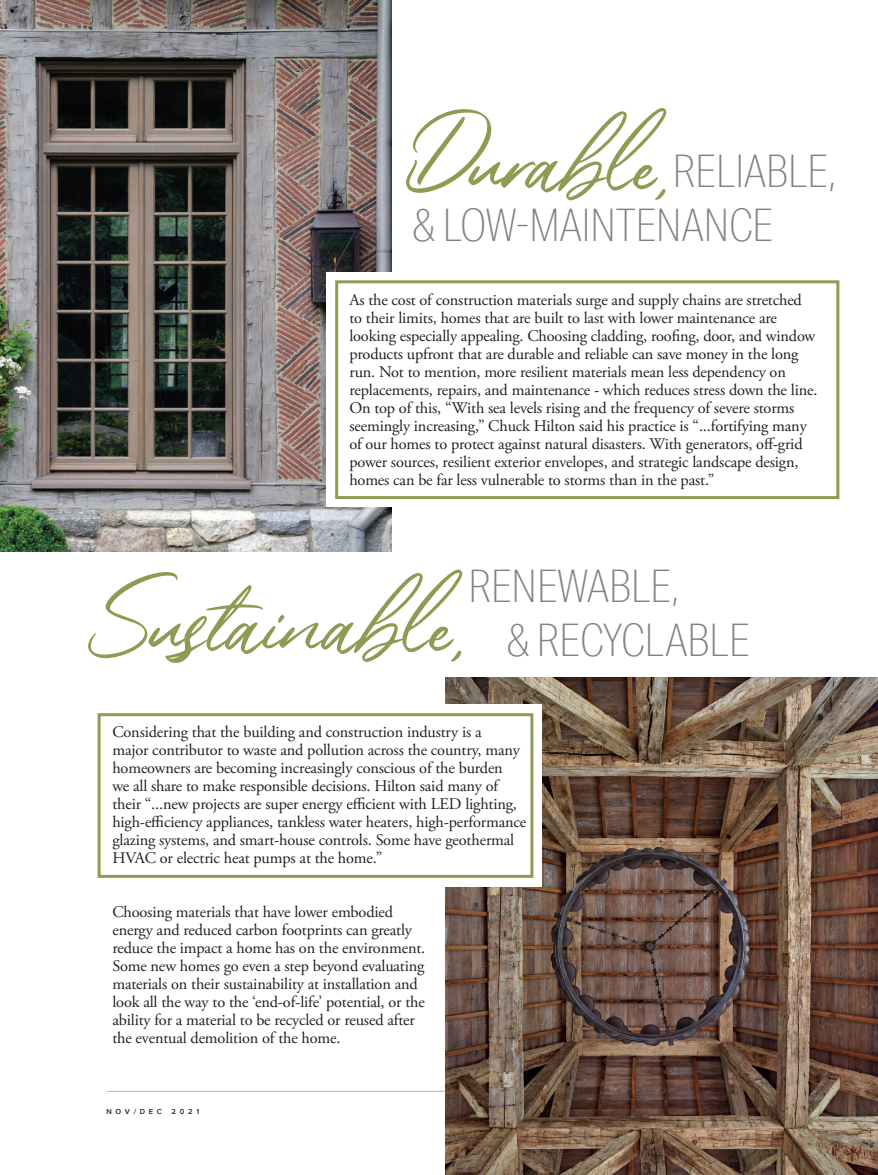
<style>
.page{position:relative;width:878px;height:1175px;background:#fff}
.page>*{position:absolute;margin:0;border:0;box-sizing:border-box;transform-origin:0 0}
.t1{font:90px "Rembank";color:#8e9b53}
.t2{font:100 45px "Aktiv Grotesk Cd";color:#808285}
.Big_Body{font:16.35px/18px "Adobe Garamond Pro";letter-spacing:-.01em;color:#231f20}
.t3{font:600 7.5px "Proxima Nova";letter-spacing:.5em;color:#231f20}
</style>
<div class="page">
<hr style="left:107px;top:1091px;width:685px;height:1px;background:#b2b3b7">
<img style="left:0;top:0;width:391px;height:551px">
<img style="left:445px;top:677px;width:433px;height:497px">
<div style="left:327px;top:273px;width:528px;height:234px;background:#fff"></div>
<div style="left:335px;top:280px;width:504px;height:219px;border:3px solid #8e9b53"></div>
<div style="left:52px;top:704px;width:489px;height:182px;background:#fff"></div>
<div style="left:98px;top:713px;width:435px;height:165px;border:3px solid #8e9b53"></div>
<p class="t1" style="left:404px;top:89px;width:265px">Durable,</p>
<p class="t2" style="left:673px;top:145px;width:165px">RELIABLE,</p>
<p class="t2" style="left:412px;top:199px;width:362px">&amp; LOW-MAINTENANCE</p>
<p class="Big_Body" style="left:349px;top:291px;width:469px">As the cost of construction materials surge and supply chains are stretched to their limits, homes that are built to last with lower maintenance are looking especially appealing. Choosing cladding, roofing, door, and window products upfront that are durable and reliable can save money in the long run. Not to mention, more resilient materials mean less dependency on replacements, repairs, and maintenance - which reduces stress down the line.<br>On top of this, “With sea levels rising and the frequency of severe storms seemingly increasing,” Chuck Hilton said his practice is “...fortifying many of our homes to protect against natural disasters. With generators, off-grid power sources, resilient exterior envelopes, and strategic landscape design, homes can be far less vulnerable to storms than in the past.”</p>
<p class="t1" style="left:84px;top:550px;width:381px">Sustainable,</p>
<p class="t2" style="left:468px;top:560px;width:213px">RENEWABLE,</p>
<p class="t2" style="left:506px;top:614px;width:244px">&amp; RECYCLABLE</p>
<p class="Big_Body" style="left:112px;top:723px;width:415px">Considering that the building and construction industry is a<br>major contributor to waste and pollution across the country, many homeowners are becoming increasingly conscious of the burden<br>we all share to make responsible decisions. Hilton said many of their “...new projects are super energy efficient with LED lighting, high-efficiency appliances, tankless water heaters, high-performance glazing systems, and smart-house controls. Some have geothermal HVAC or electric heat pumps at the home.”</p>
<p class="Big_Body" style="left:112px;top:903px;width:314px">Choosing materials that have lower embodied energy and reduced carbon footprints can greatly reduce the impact a home has on the environment.<br>Some new homes go even a step beyond evaluating materials on their sustainability at installation and look all the way to the ‘end-of-life’ potential, or the ability for a material to be recycled or reused after the eventual demolition of the home.</p>
<p class="t3" style="left:106px;top:1106px;width:57px">NOV/DEC</p>
<p class="t3" style="left:171px;top:1106px;width:29px">2021</p>
</div>
